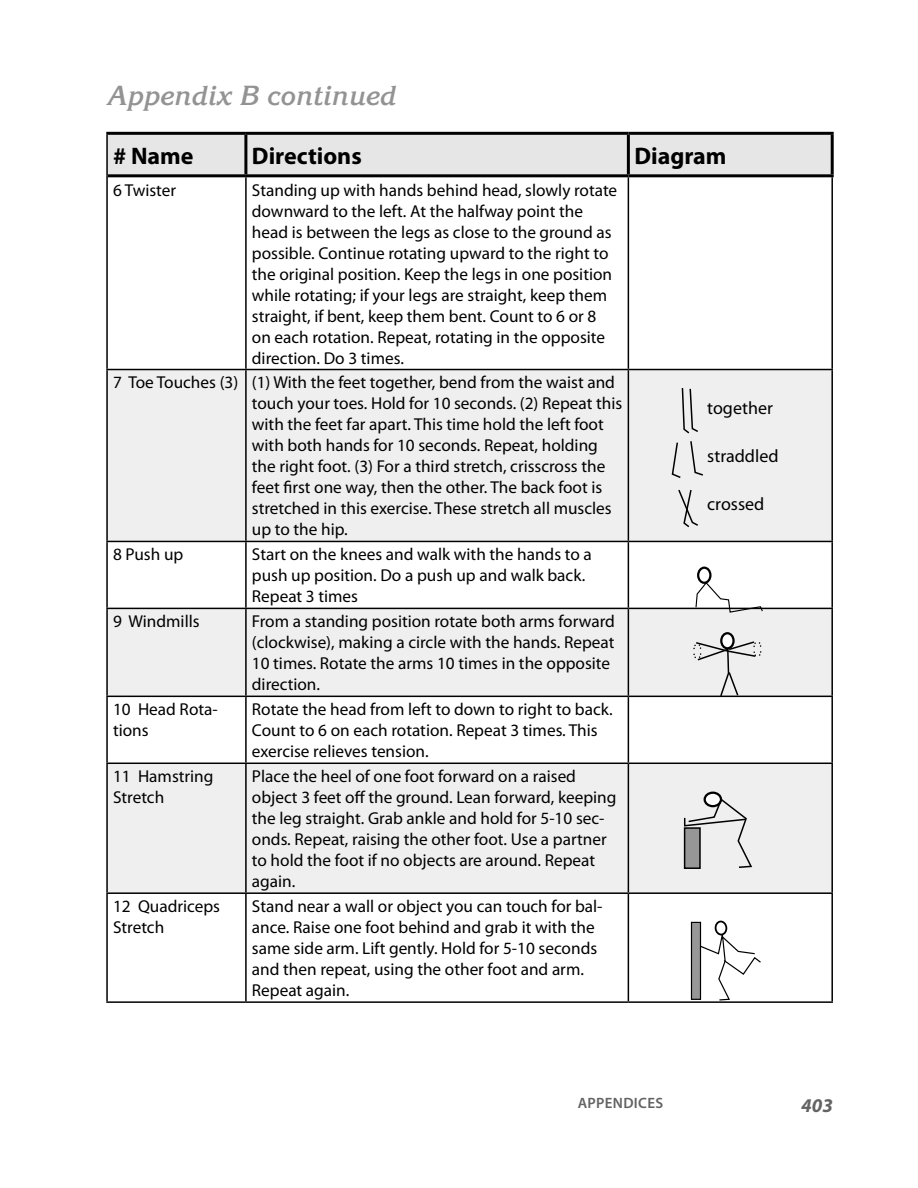
<style>
.page{position:relative;width:918px;height:1188px;background:#fff}
.page>*{position:absolute;margin:0;border:0;box-sizing:border-box;transform-origin:0 0}
.Appendix_Continued{font:italic 700 27px "Korinna";color:#939393}
.brief1_PART_copy{font:700 24px "Myriad Pro";color:#000}
.zpage_odd{font:italic 700 19.5px "Myriad Pro";color:#636363}
.amr12{font:18px "Myriad Pro";color:#000}
.bodychapter{font:17.25px/21px "Myriad Pro";color:#000}
.zfooter_odd{font:600 15px "Myriad Pro";letter-spacing:.02em;color:#636363}
</style>
<div class="page">
<div style="left:108px;top:135px;width:723px;height:39px;background:#e6e6e6"></div>
<svg style="left:108px;top:370px;width:723px;height:522px;fill:#efefef"></svg>
<hr style="left:106px;top:135px;width:2px;height:41px;background:#000">
<hr style="left:106px;top:176px;width:2px;height:193px;background:#000">
<hr style="left:245px;top:177px;width:2px;height:192px;background:#000">
<hr style="left:628px;top:177px;width:1px;height:192px;background:#000">
<hr style="left:831px;top:177px;width:2px;height:192px;background:#000">
<hr style="left:106px;top:369px;width:140px;height:1px;background:#000">
<hr style="left:106px;top:370px;width:2px;height:171px;background:#000">
<hr style="left:246px;top:369px;width:382px;height:1px;background:#000">
<hr style="left:245px;top:370px;width:2px;height:171px;background:#000">
<hr style="left:628px;top:369px;width:205px;height:1px;background:#000">
<hr style="left:628px;top:370px;width:1px;height:171px;background:#000">
<hr style="left:831px;top:370px;width:2px;height:171px;background:#000">
<hr style="left:106px;top:541px;width:140px;height:1px;background:#000">
<hr style="left:106px;top:542px;width:2px;height:66px;background:#000">
<hr style="left:246px;top:541px;width:382px;height:1px;background:#000">
<hr style="left:245px;top:542px;width:2px;height:66px;background:#000">
<hr style="left:628px;top:541px;width:205px;height:1px;background:#000">
<hr style="left:628px;top:542px;width:1px;height:66px;background:#000">
<hr style="left:831px;top:542px;width:2px;height:66px;background:#000">
<hr style="left:106px;top:608px;width:140px;height:1px;background:#000">
<hr style="left:106px;top:609px;width:2px;height:87px;background:#000">
<hr style="left:246px;top:608px;width:382px;height:1px;background:#000">
<hr style="left:245px;top:609px;width:2px;height:87px;background:#000">
<hr style="left:628px;top:608px;width:205px;height:1px;background:#000">
<hr style="left:628px;top:609px;width:1px;height:87px;background:#000">
<hr style="left:831px;top:609px;width:2px;height:87px;background:#000">
<hr style="left:106px;top:696px;width:140px;height:1px;background:#000">
<hr style="left:106px;top:697px;width:2px;height:66px;background:#000">
<hr style="left:246px;top:696px;width:382px;height:1px;background:#000">
<hr style="left:245px;top:697px;width:2px;height:66px;background:#000">
<hr style="left:628px;top:696px;width:205px;height:1px;background:#000">
<hr style="left:628px;top:697px;width:1px;height:66px;background:#000">
<hr style="left:831px;top:697px;width:2px;height:66px;background:#000">
<hr style="left:106px;top:763px;width:140px;height:1px;background:#000">
<hr style="left:106px;top:764px;width:2px;height:128px;background:#000">
<hr style="left:246px;top:763px;width:382px;height:1px;background:#000">
<hr style="left:245px;top:764px;width:2px;height:128px;background:#000">
<hr style="left:628px;top:763px;width:205px;height:1px;background:#000">
<hr style="left:628px;top:764px;width:1px;height:128px;background:#000">
<hr style="left:831px;top:764px;width:2px;height:128px;background:#000">
<hr style="left:106px;top:892px;width:140px;height:2px;background:#000">
<hr style="left:106px;top:894px;width:2px;height:107px;background:#000">
<hr style="left:246px;top:892px;width:382px;height:2px;background:#000">
<hr style="left:245px;top:894px;width:2px;height:107px;background:#000">
<hr style="left:628px;top:892px;width:205px;height:2px;background:#000">
<hr style="left:628px;top:894px;width:1px;height:107px;background:#000">
<hr style="left:831px;top:894px;width:2px;height:107px;background:#000">
<hr style="left:106px;top:1001px;width:140px;height:2px;background:#000">
<hr style="left:246px;top:1001px;width:382px;height:2px;background:#000">
<hr style="left:628px;top:1001px;width:205px;height:2px;background:#000">
<hr style="left:106px;top:132px;width:140px;height:3px;background:#000">
<hr style="left:246px;top:132px;width:382px;height:3px;background:#000">
<hr style="left:244px;top:135px;width:3px;height:39px;background:#000">
<hr style="left:628px;top:132px;width:206px;height:3px;background:#000">
<hr style="left:627px;top:135px;width:3px;height:39px;background:#000">
<hr style="left:831px;top:135px;width:3px;height:39px;background:#000">
<hr style="left:108px;top:174px;width:138px;height:3px;background:#000">
<hr style="left:246px;top:174px;width:382px;height:3px;background:#000">
<hr style="left:628px;top:174px;width:206px;height:3px;background:#000">
<svg style="left:698px;top:568px;width:12px;height:15px"></svg>
<div style="left:697px;top:567px;width:15px;height:17px;border:2px solid #000;border-radius:50%"></div>
<svg style="left:695px;top:581px;width:69px;height:32px"></svg>
<svg style="left:721px;top:633px;width:13px;height:15px"></svg>
<div style="left:720px;top:632px;width:15px;height:17px;border:2px solid #000;border-radius:50%"></div>
<svg style="left:692px;top:640px;width:70px;height:58px"></svg>
<svg style="left:705px;top:793px;width:16px;height:13px"></svg>
<div style="left:704px;top:792px;width:18px;height:15px;border:2px solid #000;border-radius:50%"></div>
<svg style="left:683px;top:797px;width:70px;height:72px"></svg>
<div style="left:685px;top:828px;width:15px;height:40px;background:#979797"></div>
<div style="left:684px;top:827px;width:17px;height:42px;border:2px solid #000"></div>
<div style="left:691px;top:922px;width:10px;height:77px;background:#979797"></div>
<div style="left:691px;top:922px;width:10px;height:78px;border:1px solid #000"></div>
<div style="left:714px;top:920px;width:14px;height:16px;border:2px solid #000;border-radius:50%"></div>
<svg style="left:699px;top:927px;width:62px;height:74px"></svg>
<svg style="left:677px;top:488px;width:23px;height:41px"></svg>
<svg style="left:671px;top:387px;width:34px;height:92px"></svg>
<p class="Appendix_Continued" style="left:106px;top:80px;width:290px">Appendix B continued</p>
<p class="brief1_PART_copy" style="left:113px;top:142px;width:82px"># Name</p>
<p class="brief1_PART_copy" style="left:252px;top:142px;width:111px">Directions</p>
<p class="brief1_PART_copy" style="left:634px;top:142px;width:94px">Diagram</p>
<p class="bodychapter" style="left:113px;top:180px;width:65px">6 Twister</p>
<p class="bodychapter" style="left:252px;top:180px;width:367px">Standing up with hands behind head, slowly rotate downward to the left. At the halfway point the head is between the legs as close to the ground as possible. Continue rotating upward to the right to the original position. Keep the legs in one position while rotating; if your legs are straight, keep them straight, if bent, keep them bent. Count to 6 or 8 on each rotation. Repeat, rotating in the opposite direction. Do 3 times.</p>
<p class="bodychapter" style="left:113px;top:373px;width:127px">7 Toe Touches (3)</p>
<p class="bodychapter" style="left:252px;top:373px;width:372px">(1) With the feet together, bend from the waist and touch your toes. Hold for 10 seconds. (2) Repeat this with the feet far apart. This time hold the left foot with both hands for 10 seconds. Repeat, holding the right foot. (3) For a third stretch, crisscross the feet first one way, then the other. The back foot is stretched in this exercise. These stretch all muscles up to the hip.</p>
<p class="bodychapter" style="left:113px;top:544px;width:72px">8 Push up</p>
<p class="bodychapter" style="left:252px;top:544px;width:341px">Start on the knees and walk with the hands to a push up position. Do a push up and walk back.<br>Repeat 3 times</p>
<p class="bodychapter" style="left:113px;top:611px;width:88px">9 Windmills</p>
<p class="bodychapter" style="left:252px;top:611px;width:364px">From a standing position rotate both arms forward (clockwise), making a circle with the hands. Repeat 10 times. Rotate the arms 10 times in the opposite direction.</p>
<p class="bodychapter" style="left:113px;top:699px;width:106px">10 Head Rota&shy;tions</p>
<p class="bodychapter" style="left:252px;top:699px;width:362px">Rotate the head from left to down to right to back.<br>Count to 6 on each rotation. Repeat 3 times. This exercise relieves tension.</p>
<p class="bodychapter" style="left:113px;top:766px;width:102px">11 Hamstring<br>Stretch</p>
<p class="bodychapter" style="left:252px;top:766px;width:366px">Place the heel of one foot forward on a raised object 3 feet off the ground. Lean forward, keeping the leg straight. Grab ankle and hold for 5-10 sec&shy;onds. Repeat, raising the other foot. Use a partner to hold the foot if no objects are around. Repeat again.</p>
<p class="bodychapter" style="left:113px;top:896px;width:109px">12 Quadriceps<br>Stretch</p>
<p class="bodychapter" style="left:252px;top:896px;width:352px">Stand near a wall or object you can touch for bal&shy;ance. Raise one foot behind and grab it with the same side arm. Lift gently. Hold for 5-10 seconds and then repeat, using the other foot and arm.<br>Repeat again.</p>
<p class="amr12" style="left:707px;top:398px;width:67px">together</p>
<p class="amr12" style="left:707px;top:446px;width:73px">straddled</p>
<p class="amr12" style="left:707px;top:494px;width:59px">crossed</p>
<p class="zfooter_odd" style="left:578px;top:1095px;width:87px">APPENDICES</p>
<p class="zpage_odd" style="left:801px;top:1094px;width:33px">403</p>
</div>
